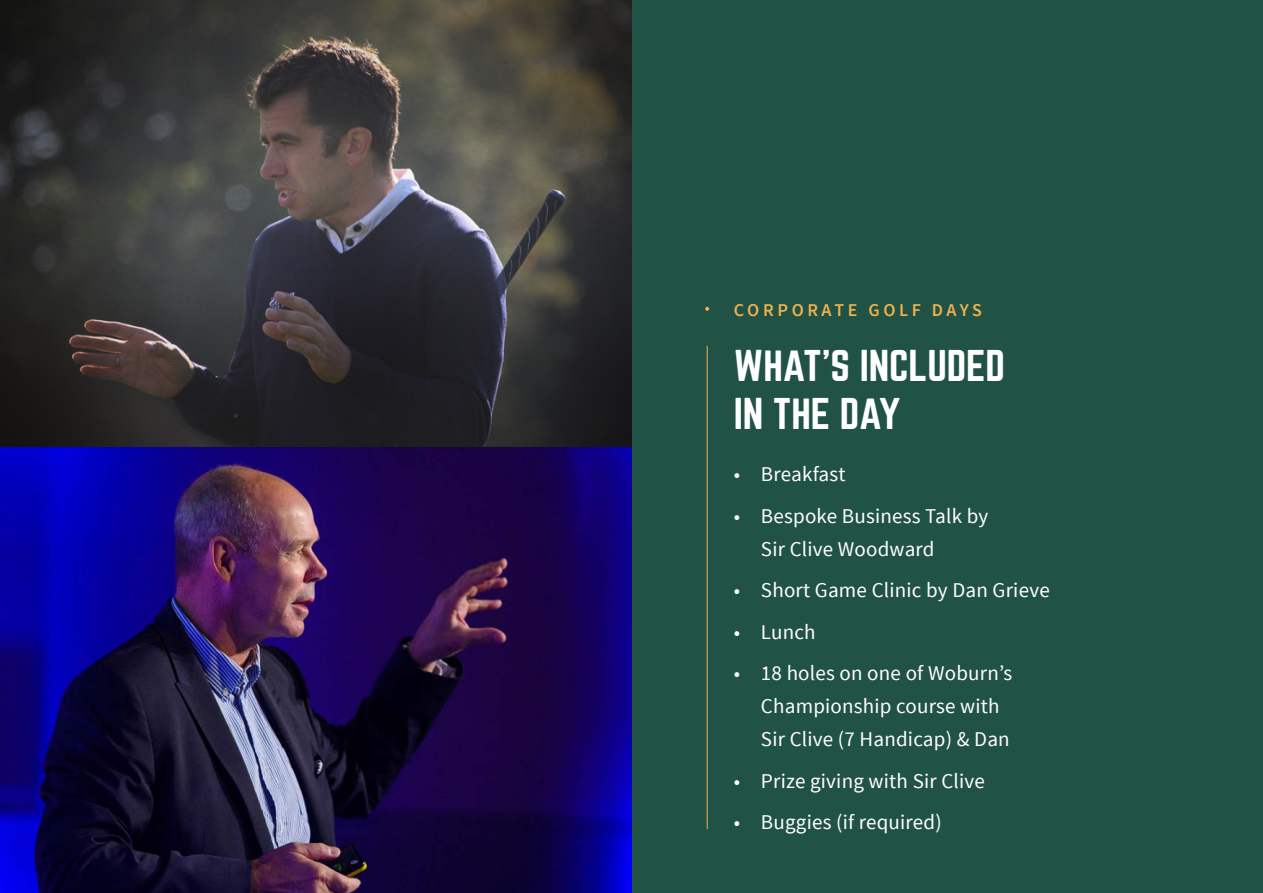
<style>
.page{position:relative;width:1263px;height:893px;background:#fff}
.page>*{position:absolute;margin:0;border:0;box-sizing:border-box;transform-origin:0 0}
.t1{font:39px/48px "Norwester";letter-spacing:-.005em;color:#fff}
.t2{font:21px/33px "Source Sans Pro";letter-spacing:.01em;color:#fff}
.t3{font:600 18px "Source Sans Pro";letter-spacing:.2em;color:#f2b24e}
</style>
<div class="page">
<div style="left:631px;top:0;width:632px;height:893px;background:#215246"></div>
<img style="left:0;top:0;width:631px;height:893px">
<hr style="left:707px;top:346px;width:1px;height:483px;background:#f4b057">
<svg style="left:705px;top:307px;width:4px;height:4px"></svg>
<p class="t3" style="left:734px;top:298px;width:250px">CORPORATE GOLF DAYS</p>
<p class="t1" style="left:734px;top:343px;width:272px">WHAT’S INCLUDED<br>IN THE DAY</p>
<p class="t2" style="left:734px;top:458px;width:113px">• Breakfast</p>
<p class="t2" style="left:761px;top:499px;width:229px;text-indent:-27px">• Bespoke Business Talk by<br>Sir Clive Woodward</p>
<p class="t2" style="left:734px;top:574px;width:317px">• Short Game Clinic by Dan Grieve</p>
<p class="t2" style="left:734px;top:615px;width:83px">• Lunch</p>
<p class="t2" style="left:761px;top:657px;width:253px;text-indent:-27px">• 18 holes on one of Woburn’s<br>Championship course with<br>Sir Clive (7 Handicap) &amp; Dan</p>
<p class="t2" style="left:734px;top:764px;width:252px">• Prize giving with Sir Clive</p>
<p class="t2" style="left:734px;top:806px;width:209px">• Buggies (if required)</p>
</div>
